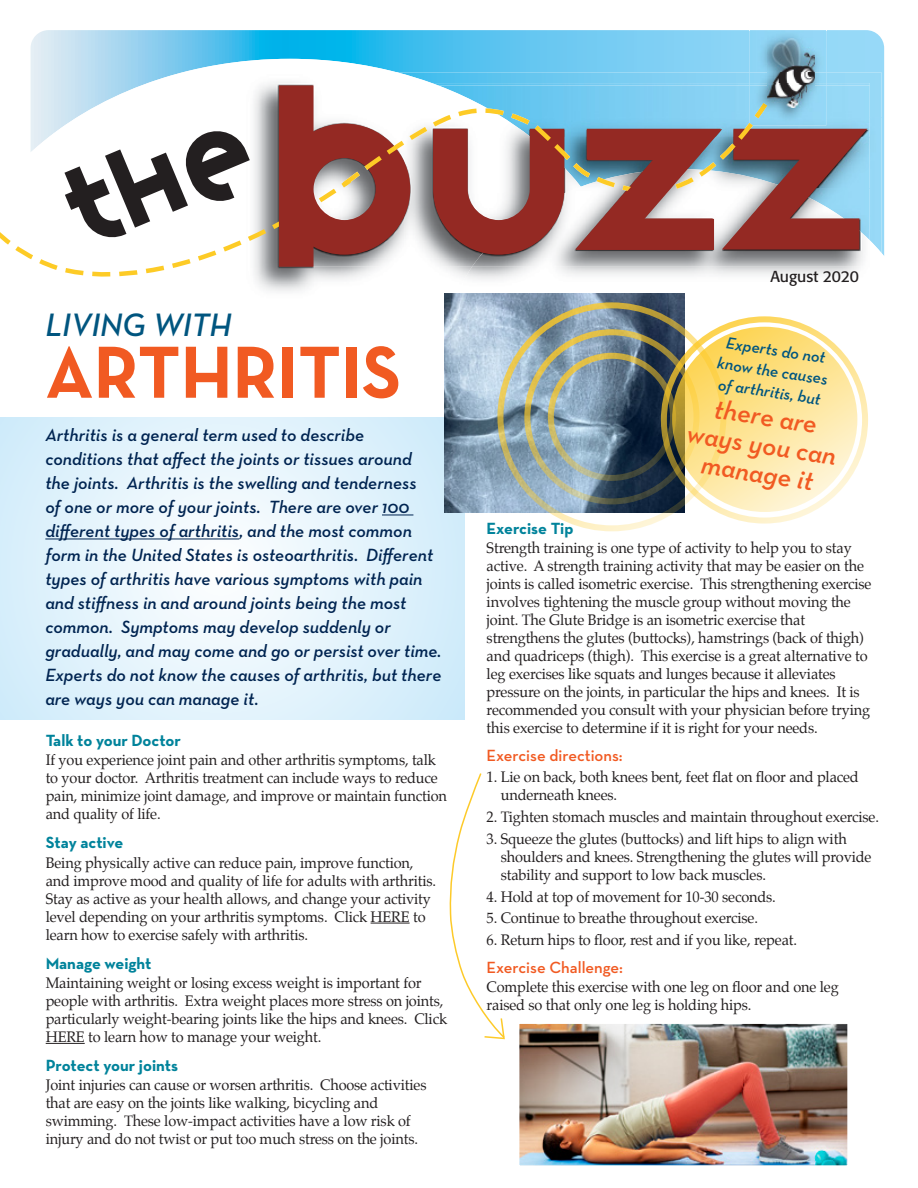
<style>
.page{position:relative;width:918px;height:1188px;background:#fff}
.page>*{position:absolute;margin:0;border:0;box-sizing:border-box;transform-origin:0 0}
.t1{font:207.15px "Variex";color:#942923}
.t2{font:700 75px "Neutra Text";color:#f15a22}
.t3{font:italic 600 33px "Neutraface Text";color:#00557f}
.t4{font:italic 600 27px/28.5px "Neutraface Text";color:#f15a22;text-align:center}
.t5{font:italic 600 18px/24px "Neutraface Text";color:#002451}
.t6{font:700 16.5px "Neutraface Text";color:#00839b}
.t7{font:italic 600 16.5px/21px "Neutraface Text";color:#00557f;text-align:center}
.t8{font:600 16.5px "Neutraface Text";color:#f15a22}
.t9{font:15.75px "Formata";color:#231f20}
.t10{font:15px/18px "Palatino";letter-spacing:-.01em;color:#231f20}
</style>
<div class="page">
<svg style="left:31px;top:30px;width:853px;height:139px;background:#6bcaf0"></svg>
<svg style="left:30px;top:59px;width:602px;height:100px"></svg>
<svg style="left:882px;top:169px;width:3px;height:87px"></svg>
<img style="left:432px;top:72px;width:450px;height:45px">
<img style="left:870px;top:117px;width:12px;height:123px">
<img style="left:244px;top:72px;width:188px;height:87px">
<img style="left:472px;top:240px;width:410px;height:58px">
<img style="left:472px;top:83px;width:278px;height:2px">
<img style="left:264px;top:83px;width:208px;height:211px">
<img style="left:531px;top:85px;width:339px;height:52px">
<img style="left:767px;top:137px;width:103px;height:32px">
<img style="left:279px;top:85px;width:252px;height:182px">
<img style="left:472px;top:169px;width:398px;height:98px">
<svg style="left:0;top:159px;width:356px;height:135px"></svg>
<svg style="left:343px;top:103px;width:424px;height:90px"></svg>
<img style="left:750px;top:30px;width:76px;height:96px">
<img style="left:750px;top:103px;width:17px;height:23px">
<img style="left:767px;top:39px;width:48px;height:69px">
<svg style="left:0;top:417px;width:464px;height:302px;fill:#e3f3fc"></svg>
<hr style="left:371px;top:923px;width:39px;height:1px;background:#231f20">
<hr style="left:46px;top:1043px;width:39px;height:1px;background:#231f20">
<hr style="left:382px;top:515px;width:31px;height:1px;background:#002451">
<hr style="left:45px;top:539px;width:194px;height:1px;background:#002451">
<img style="left:520px;top:1025px;width:326px;height:140px">
<div style="left:516px;top:1021px;width:334px;height:148px;border:3px solid #fff"></div>
<img style="left:444px;top:294px;width:240px;height:219px">
<div style="left:548px;top:353px;width:128px;height:128px;border:6px solid #fdca29;border-radius:50%"></div>
<div style="left:524px;top:329px;width:176px;height:175px;border:6px solid #fdca29;border-radius:50%"></div>
<div style="left:497px;top:302px;width:229px;height:229px;border:6px solid #fdca29;border-radius:50%"></div>
<svg style="left:672px;top:327px;width:185px;height:185px;background:#fae191"></svg>
<div style="left:661px;top:316px;width:207px;height:208px;border:6px solid #fdca29;border-radius:50%"></div>
<svg style="left:450px;top:773px;width:55px;height:267px"></svg>
<svg style="left:57px;top:122px;width:204px;height:128px"></svg>
<h1 class="t1" style="left:264px;top:24px;width:607px">buzz</h1>
<p class="t9" style="left:770px;top:267px;width:90px">August 2020</p>
<h3 class="t3" style="left:45px;top:304px;width:188px">LIVING WITH</h3>
<h2 class="t2" style="left:45px;top:325px;width:357px">ARTHRITIS</h2>
<p class="t5" style="left:45px;top:422px;width:398px">Arthritis is a general term used to describe conditions that affect the joints or tissues around<br>the joints. Arthritis is the swelling and tenderness<br>of one or more of your joints. There are over 100 different types of arthritis, and the most common form in the United States is osteoarthritis. Different types of arthritis have various symptoms with pain and stiffness in and around joints being the most common. Symptoms may develop suddenly or gradually, and may come and go or persist over time.<br>Experts do not know the causes of arthritis, but there are ways you can manage it.</p>
<p class="t6" style="left:46px;top:730px;width:137px">Talk to your Doctor</p>
<p class="t10" style="left:46px;top:752px;width:403px">If you experience joint pain and other arthritis symptoms, talk to your doctor. Arthritis treatment can include ways to reduce pain, minimize joint damage, and improve or maintain function and quality of life.</p>
<p class="t6" style="left:46px;top:832px;width:79px">Stay active</p>
<p class="t10" style="left:46px;top:855px;width:392px">Being physically active can reduce pain, improve function, and improve mood and quality of life for adults with arthritis.<br>Stay as active as your health allows, and change your activity level depending on your arthritis symptoms. Click HERE to learn how to exercise safely with arthritis.</p>
<p class="t6" style="left:46px;top:953px;width:107px">Manage weight</p>
<p class="t10" style="left:46px;top:975px;width:403px">Maintaining weight or losing excess weight is important for people with arthritis. Extra weight places more stress on joints, particularly weight-bearing joints like the hips and knees. Click HERE to learn how to manage your weight.</p>
<p class="t6" style="left:46px;top:1055px;width:134px">Protect your joints</p>
<p class="t10" style="left:46px;top:1077px;width:382px">Joint injuries can cause or worsen arthritis. Choose activities that are easy on the joints like walking, bicycling and swimming. These low-impact activities have a low risk of injury and do not twist or put too much stress on the joints.</p>
<p class="t7" style="left:722px;top:332px;width:113px;rotate:8deg">Experts do not know the causes of arthritis, but</p>
<h3 class="t4" style="left:694px;top:390px;width:152px;rotate:9deg">there are ways you can manage it</h3>
<p class="t6" style="left:487px;top:517px;width:88px">Exercise Tip</p>
<p class="t10" style="left:487px;top:540px;width:386px">Strength training is one type of activity to help you to stay active. A strength training activity that may be easier on the joints is called isometric exercise. This strengthening exercise involves tightening the muscle group without moving the joint. The Glute Bridge is an isometric exercise that strengthens the glutes (buttocks), hamstrings (back of thigh) and quadriceps (thigh). This exercise is a great alternative to leg exercises like squats and lunges because it alleviates pressure on the joints, in particular the hips and knees. It is recommended you consult with your physician before trying this exercise to determine if it is right for your needs.</p>
<p class="t8" style="left:487px;top:745px;width:138px">Exercise directions:</p>
<p class="t10" style="left:501px;top:769px;width:360px;text-indent:-14px">1. Lie on back, both knees bent, feet flat on floor and placed underneath knees.</p>
<p class="t10" style="left:487px;top:809px;width:394px">2. Tighten stomach muscles and maintain throughout exercise.</p>
<p class="t10" style="left:501px;top:831px;width:372px;text-indent:-14px">3. Squeeze the glutes (buttocks) and lift hips to align with shoulders and knees. Strengthening the glutes will provide stability and support to low back muscles.</p>
<p class="t10" style="left:487px;top:889px;width:291px">4. Hold at top of movement for 10-30 seconds.</p>
<p class="t10" style="left:487px;top:911px;width:273px">5. Continue to breathe throughout exercise.</p>
<p class="t10" style="left:487px;top:932px;width:312px">6. Return hips to floor, rest and if you like, repeat.</p>
<p class="t8" style="left:487px;top:957px;width:138px">Exercise Challenge:</p>
<p class="t10" style="left:487px;top:979px;width:354px">Complete this exercise with one leg on floor and one leg raised so that only one leg is holding hips.</p>
</div>
